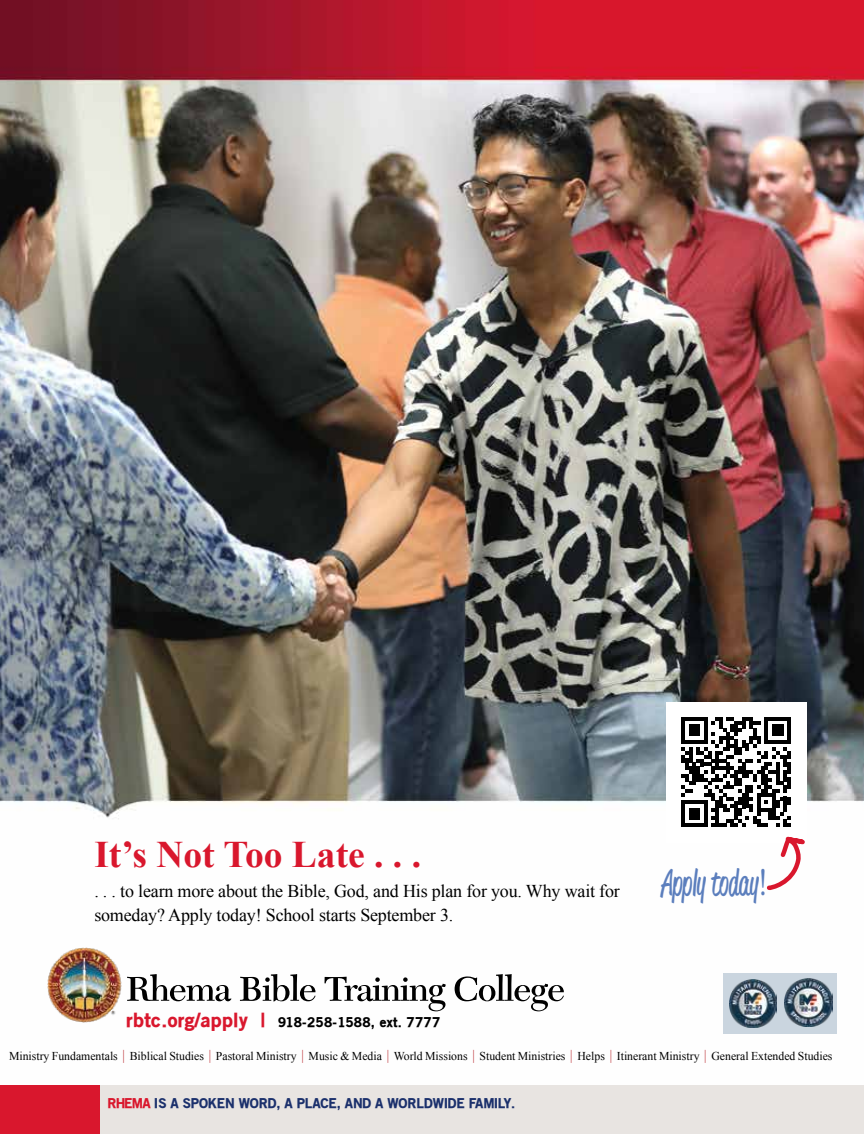
<style>
.page{position:relative;width:864px;height:1134px;background:#fff}
.page>*{position:absolute;margin:0;border:0;box-sizing:border-box;transform-origin:0 0}
.t1{font:700 37.5px "Times New Roman";color:#d9172d}
.t2{font:36px "Reklame Script Regular DEMO";color:#5b7ebd;scale:.8 1}
.t3{font:18px/24px "Times New Roman";letter-spacing:-.01em;color:#000}
.t4{font:900 13.5px "Old Sans";letter-spacing:-.005em;color:#1b306c}
.t5{font:900 13.5px "Old Sans";letter-spacing:.02em;color:#000}
.t6{font:12px "Times New Roman";color:#000}
.s1{font-size:19.5px;color:#d9172d}
.s2{font-family:"Centennial";font-weight:300}
.s3{font-size:14.4px;color:#b72127}
.s4{color:#d9172d}
</style>
<div class="page">
<img style="left:0;top:0;width:864px;height:1034px">
<div style="left:81px;top:1085px;width:783px;height:49px;background:#e8e4e1"></div>
<div style="left:0;top:1085px;width:99px;height:49px;background:#d9172d"></div>
<div style="left:724px;top:973px;width:113px;height:61px;background:#cad5df"></div>
<img style="left:729px;top:980px;width:48px;height:47px">
<img style="left:47px;top:946px;width:76px;height:77px">
<svg style="left:127px;top:974px;width:437px;height:37px"></svg>
<img style="left:785px;top:979px;width:48px;height:48px">
<div style="left:666px;top:702px;width:140px;height:140px;background:#fff"></div>
<svg style="left:681px;top:717px;width:110px;height:110px"></svg>
<svg style="left:763px;top:835px;width:59px;height:55px"></svg>
<h1 class="t1" style="left:94px;top:828px;width:328px">It’s Not Too Late . . .</h1>
<h3 class="t3" style="left:94px;top:879px;width:527px">. . . to learn more about the Bible, God, and His plan for you. Why wait for someday? Apply today! School starts September 3.</h3>
<p class="t5" style="left:126px;top:1014px;width:316px"><span class="s1">rbtc.org/apply |</span> 918-258-1588, ext. 7777</p>
<h2 class="t2" style="left:661px;top:867px;width:134px">Apply today<span class="s2">!</span></h2>
<p class="t6" style="left:9px;top:1048px;width:825px">Ministry Fundamentals <span class="s3">|</span> Biblical Studies <span class="s3">|</span> Pastoral Ministry <span class="s3">|</span> Music &amp; Media <span class="s3">|</span> World Missions <span class="s3">|</span> Student Ministries <span class="s3">|</span> Helps <span class="s3">|</span> Itinerant Ministry <span class="s3">|</span> General Extended Studies</p>
<p class="t4" style="left:107px;top:1094px;width:409px"><span class="s4">RHEMA</span> IS A SPOKEN WORD, A PLACE, AND A WORLDWIDE FAMILY.</p>
</div>
